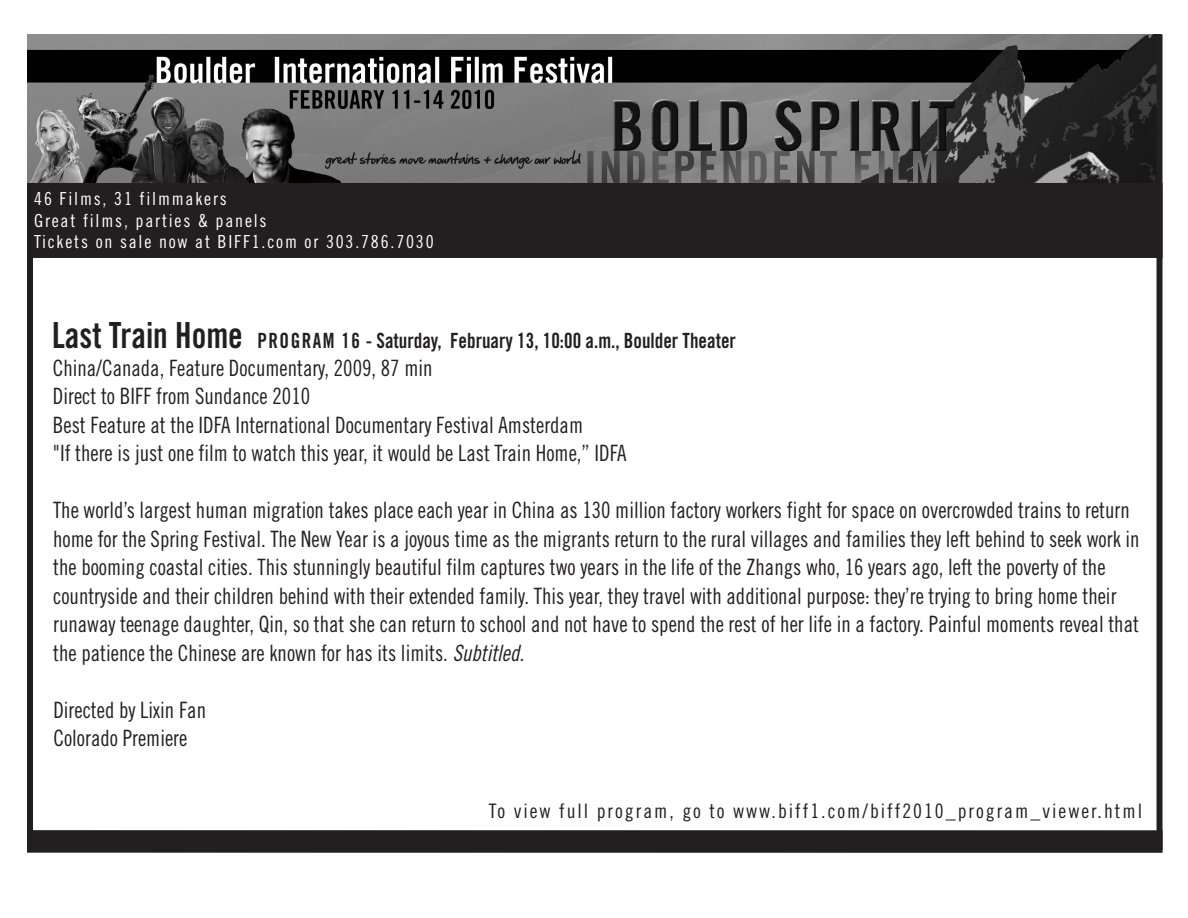
<style>
.page{position:relative;width:1188px;height:918px;background:#fff}
.page>*{position:absolute;margin:0;border:0;box-sizing:border-box;transform-origin:0 0}
.t1{font:22.5px/28.5px "Trade Gothic Cond Eighteen";color:#231f20;scale:.94 1}
.t2{font:21px "Trade Gothic Bold Cond Twenty";color:#231f20;scale:.91 1}
.t3{font:19.95px "Trade Gothic Cond Eighteen";letter-spacing:.1em;color:#231f20}
.t4{font:18px/21.6px "Trade Gothic Cond Eighteen";letter-spacing:.1em;color:#fff}
.s1{font-size:36px}
.s2{font-family:"Trade Gothic Cond Eighteen Obl"}
</style>
<div class="page">
<img style="left:28px;top:34px;width:1134px;height:149px">
<div style="left:27px;top:183px;width:6px;height:653px;background:#231f20"></div>
<div style="left:1157px;top:35px;width:6px;height:815px;background:#231f20"></div>
<div style="left:29px;top:183px;width:1134px;height:75px;background:#231f20"></div>
<div style="left:27px;top:830px;width:1136px;height:23px;background:#231f20"></div>
<p class="t4" style="left:34px;top:188px;width:401px">46 Films, 31 filmmakers<br>Great films, parties &amp; panels<br>Tickets on sale now at BIFF1.com or 303.786.7030</p>
<p class="t2" style="left:52px;top:328px;width:753px"><span class="s1">Last Train Home</span> PROGRAM 16 - Saturday, February 13, 10:00 a.m., Boulder Theater</p>
<p class="t1" style="left:53px;top:353px;width:612px">China/Canada, Feature Documentary, 2009, 87 min<br>Direct to BIFF from Sundance 2010<br>Best Feature at the IDFA International Documentary Festival Amsterdam<br>"If there is just one film to watch this year, it would be Last Train Home,” IDFA</p>
<p class="t1" style="left:53px;top:496px;width:1157px">The world’s largest human migration takes place each year in China as 130 million factory workers fight for space on overcrowded trains to return home for the Spring Festival. The New Year is a joyous time as the migrants return to the rural villages and families they left behind to seek work in the booming coastal cities. This stunningly beautiful film captures two years in the life of the Zhangs who, 16 years ago, left the poverty of the countryside and their children behind with their extended family. This year, they travel with additional purpose: they’re trying to bring home their runaway teenage daughter, Qin, so that she can return to school and not have to spend the rest of her life in a factory. Painful moments reveal that the patience the Chinese are known for has its limits. <span class="s2">Subtitled.</span></p>
<p class="t1" style="left:53px;top:695px;width:164px">Directed by Lixin Fan<br>Colorado Premiere</p>
<p class="t3" style="left:489px;top:799px;width:655px">To view full program, go to www.biff1.com/biff2010_program_viewer.html</p>
</div>
